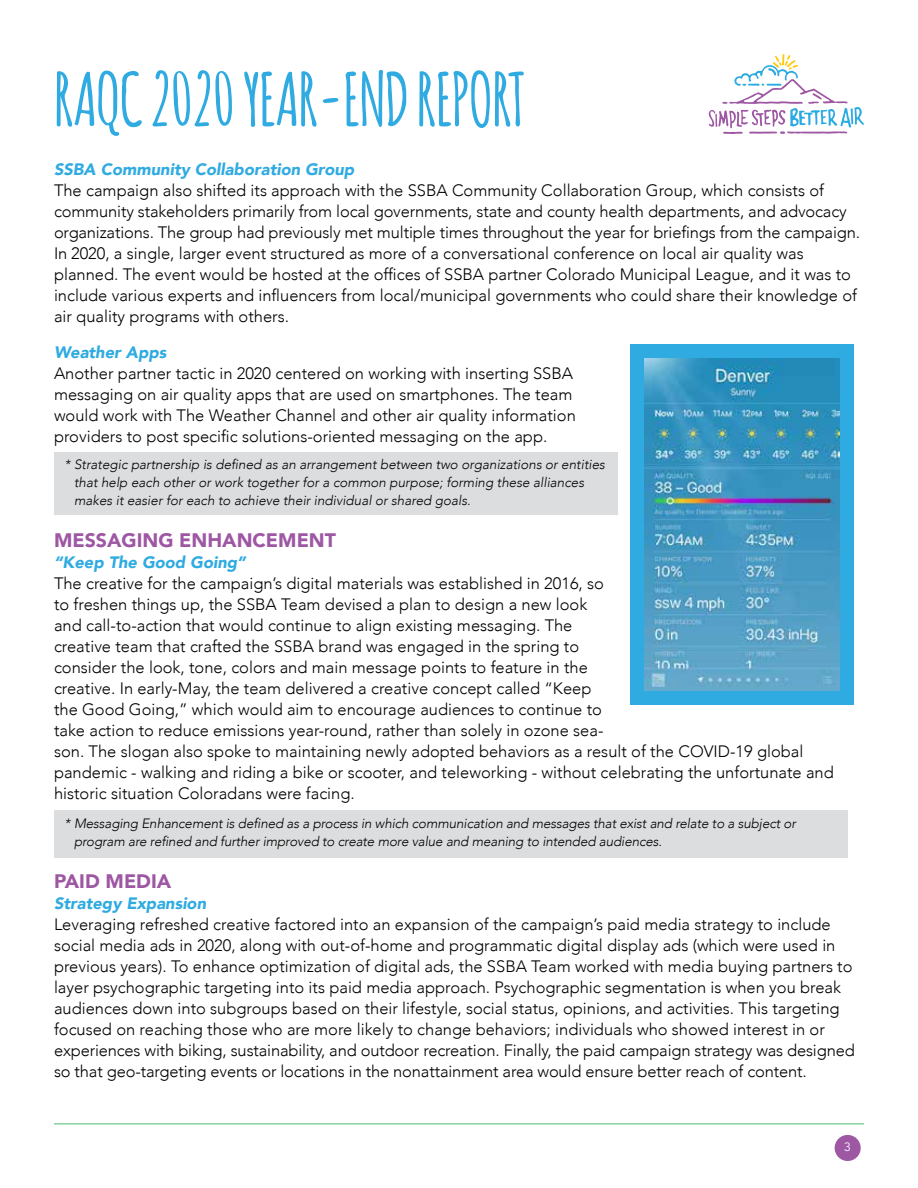
<style>
.page{position:relative;width:918px;height:1188px;background:#fff}
.page>*{position:absolute;margin:0;border:0;box-sizing:border-box;transform-origin:0 0}
.t1{font:700 72px "Amatic";color:#2fabe1}
.t2{font:900 19.5px "Avenir";color:#9d57a3}
.t3{font:300 16.5px/21px "Avenir";color:#000}
.t4{font:italic 900 16.5px "Avenir";color:#2fabe1}
.t5{font:italic 300 13.5px/18px "Avenir";color:#000}
.t6{font:12px "Avenir";color:#fff}
</style>
<div class="page">
<hr style="left:54px;top:1124px;width:810px;height:1px;background:#4dba6d">
<div style="left:835px;top:1135px;width:26px;height:26px;background:#9d57a3;border-radius:50%"></div>
<svg style="left:709px;top:54px;width:155px;height:80px"></svg>
<div style="left:54px;top:811px;width:794px;height:47px;background:#dcddde"></div>
<div style="left:54px;top:453px;width:564px;height:62px;background:#dcddde"></div>
<div style="left:630px;top:344px;width:224px;height:361px;background:#2fabe1"></div>
<img style="left:644px;top:359px;width:195px;height:332px">
<h1 class="t1" style="left:54px;top:48px;width:472px">RAQC 2020 YEAR-END REPORT</h1>
<p class="t4" style="left:54px;top:156px;width:302px">SSBA Community Collaboration Group</p>
<p class="t3" style="left:54px;top:180px;width:808px">The campaign also shifted its approach with the SSBA Community Collaboration Group, which consists of community stakeholders primarily from local governments, state and county health departments, and advocacy organizations. The group had previously met multiple times throughout the year for briefings from the campaign.<br>In 2020, a single, larger event structured as more of a conversational conference on local air quality was planned. The event would be hosted at the offices of SSBA partner Colorado Municipal League, and it was to include various experts and influencers from local/municipal governments who could share their knowledge of air quality programs with others.</p>
<p class="t4" style="left:54px;top:339px;width:114px">Weather Apps</p>
<p class="t3" style="left:54px;top:363px;width:523px">Another partner tactic in 2020 centered on working with inserting SSBA messaging on air quality apps that are used on smartphones. The team would work with The Weather Channel and other air quality information providers to post specific solutions-oriented messaging on the app.</p>
<p class="t5" style="left:74px;top:455px;width:533px;text-indent:-10px">* Strategic partnership is defined as an arrangement between two organizations or entities that help each other or work together for a common purpose; forming these alliances makes it easier for each to achieve their individual or shared goals.</p>
<p class="t2" style="left:54px;top:524px;width:284px">MESSAGING ENHANCEMENT</p>
<p class="t4" style="left:54px;top:549px;width:193px">“Keep The Good Going”</p>
<p class="t3" style="left:54px;top:573px;width:781px">The creative for the campaign’s digital materials was established in 2016, so<br>to freshen things up, the SSBA Team devised a plan to design a new look<br>and call-to-action that would continue to align existing messaging. The<br>creative team that crafted the SSBA brand was engaged in the spring to<br>consider the look, tone, colors and main message points to feature in the<br>creative. In early-May, the team delivered a creative concept called “Keep<br>the Good Going,” which would aim to encourage audiences to continue to<br>take action to reduce emissions year-round, rather than solely in ozone sea-<br>son. The slogan also spoke to maintaining newly adopted behaviors as a result of the COVID-19 global pandemic - walking and riding a bike or scooter, and teleworking - without celebrating the unfortunate and historic situation Coloradans were facing.</p>
<p class="t5" style="left:74px;top:814px;width:723px;text-indent:-10px">* Messaging Enhancement is defined as a process in which communication and messages that exist and relate to a subject or program are refined and further improved to create more value and meaning to intended audiences.</p>
<p class="t2" style="left:54px;top:864px;width:119px">PAID MEDIA</p>
<p class="t4" style="left:54px;top:889px;width:154px">Strategy Expansion</p>
<p class="t3" style="left:54px;top:913px;width:802px">Leveraging refreshed creative factored into an expansion of the campaign’s paid media strategy to include social media ads in 2020, along with out-of-home and programmatic digital display ads (which were used in previous years). To enhance optimization of digital ads, the SSBA Team worked with media buying partners to layer psychographic targeting into its paid media approach. Psychographic segmentation is when you break audiences down into subgroups based on their lifestyle, social status, opinions, and activities. This targeting focused on reaching those who are more likely to change behaviors; individuals who showed interest in or experiences with biking, sustainability, and outdoor recreation. Finally, the paid campaign strategy was designed so that geo-targeting events or locations in the nonattainment area would ensure better reach of content.</p>
<p class="t6" style="left:844px;top:1140px;width:8px">3</p>
</div>
